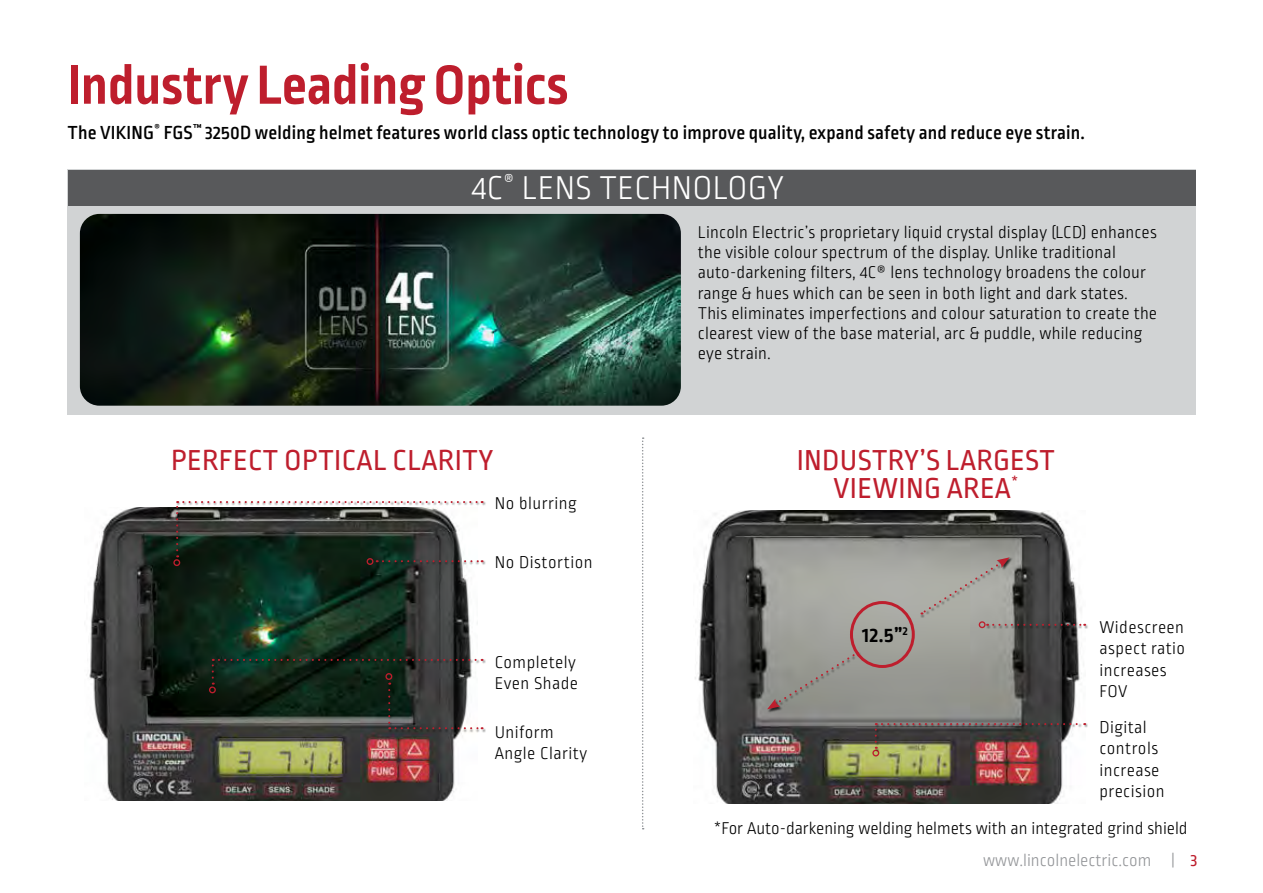
<style>
.page{position:relative;width:1263px;height:893px;background:#fff}
.page>*{position:absolute;margin:0;border:0;box-sizing:border-box;transform-origin:0 0}
.t1{font:700 58.05px "Ropa Sans Pro";color:#be1e2d}
.t2{font:300 34.8px "Ropa Sans Pro";letter-spacing:.01em;color:#fff}
.t3{font:30.45px/27.6px "Ropa Sans Pro";letter-spacing:.01em;color:#be1e2d;text-align:center}
.t4{font:700 21.75px "Ropa Sans Pro";color:#000}
.t5{font:500 19.95px "Ropa Sans Pro";letter-spacing:.01em;color:#000}
.t6{font:300 18px/21.6px "Ropa Sans Pro";letter-spacing:.01em;color:#000}
.t7{font:300 18px "Ropa Sans Pro";color:#939598}
.s1{font-weight:400;color:#be1e2d}
</style>
<div class="page">
<div style="left:67px;top:169px;width:1128px;height:246px;background:#d1d3d4"></div>
<div style="left:68px;top:170px;width:1127px;height:36px;background:#58595b"></div>
<img style="left:695px;top:511px;width:390px;height:293px">
<img style="left:89px;top:508px;width:389px;height:293px">
<div style="left:767px;top:652px;width:94px;height:61px;background:#000;opacity:.75"></div>
<svg style="left:767px;top:652px;width:91px;height:57px;background:#93918b"></svg>
<img style="left:80px;top:214px;width:601px;height:192px">
<svg style="left:642px;top:437px;width:2px;height:392px"></svg>
<div style="left:376px;top:560px;width:110px;height:5px;background:#000;opacity:.75"></div>
<svg style="left:176px;top:501px;width:307px;height:61px;background:#4e544e"></svg>
<div style="left:986px;top:624px;width:102px;height:5px;background:#000;opacity:.75"></div>
<svg style="left:987px;top:624px;width:98px;height:2px"></svg>
<div style="left:173px;top:559px;width:7px;height:7px;border:1px solid #be1e2d;border-radius:50%"></div>
<div style="left:872px;top:750px;width:7px;height:6px;border:1px solid #be1e2d;border-radius:50%"></div>
<div style="left:367px;top:558px;width:6px;height:7px;border:1px solid #be1e2d;border-radius:50%"></div>
<div style="left:979px;top:621px;width:6px;height:7px;border:1px solid #be1e2d;border-radius:50%"></div>
<div style="left:209px;top:686px;width:7px;height:7px;border:1px solid #be1e2d;border-radius:50%"></div>
<div style="left:388px;top:683px;width:98px;height:50px;background:#000;opacity:.75"></div>
<svg style="left:212px;top:659px;width:271px;height:70px;background:#303b32"></svg>
<div style="left:875px;top:723px;width:213px;height:29px;background:#000;opacity:.75"></div>
<img style="left:875px;top:723px;width:210px;height:26px">
<div style="left:850px;top:601px;width:65px;height:67px;border:3px solid #be1e2d;border-radius:50%"></div>
<div style="left:920px;top:557px;width:93px;height:61px;background:#a9aaa3"></div>
<svg style="left:921px;top:557px;width:89px;height:58px"></svg>
<h1 class="t1" style="left:68px;top:52px;width:502px">Industry Leading Optics</h1>
<p class="t5" style="left:68px;top:121px;width:1019px">The VIKING<sup>®</sup> FGS<sup>™</sup> 3250D welding helmet features world class optic technology to improve quality, expand safety and reduce eye strain.</p>
<h2 class="t2" style="left:472px;top:170px;width:313px">4C<sup>®</sup> LENS TECHNOLOGY</h2>
<p class="t6" style="left:698px;top:223px;width:461px;line-height:20.2px">Lincoln Electric’s proprietary liquid crystal display (LCD) enhances the visible colour spectrum of the display. Unlike traditional auto-darkening filters, 4C® lens technology broadens the colour range &amp; hues which can be seen in both light and dark states.<br>This eliminates imperfections and colour saturation to create the clearest view of the base material, arc &amp; puddle, while reducing eye strain.</p>
<h3 class="t3" style="left:171px;top:448px;width:324px">PERFECT OPTICAL CLARITY</h3>
<h3 class="t3" style="left:797px;top:448px;width:260px">INDUSTRY’S LARGEST<br>VIEWING AREA<sup>*</sup></h3>
<p class="t6" style="left:495px;top:493px;width:83px">No blurring</p>
<p class="t6" style="left:495px;top:553px;width:99px">No Distortion</p>
<p class="t6" style="left:495px;top:652px;width:85px">Completely<br>Even Shade</p>
<p class="t6" style="left:495px;top:722px;width:94px">Uniform<br>Angle Clarity</p>
<p class="t4" style="left:862px;top:623px;width:47px">12.5”<sup>2</sup></p>
<p class="t6" style="left:1099px;top:617px;width:87px">Widescreen aspect ratio increases<br>FOV</p>
<p class="t6" style="left:1099px;top:717px;width:67px">Digital controls increase precision</p>
<p class="t6" style="left:714px;top:819px;width:475px">*For Auto-darkening welding helmets with an integrated grind shield</p>
<p class="t7" style="left:983px;top:851px;width:216px">www.lincolnelectric.com | <span class="s1">3</span></p>
</div>
